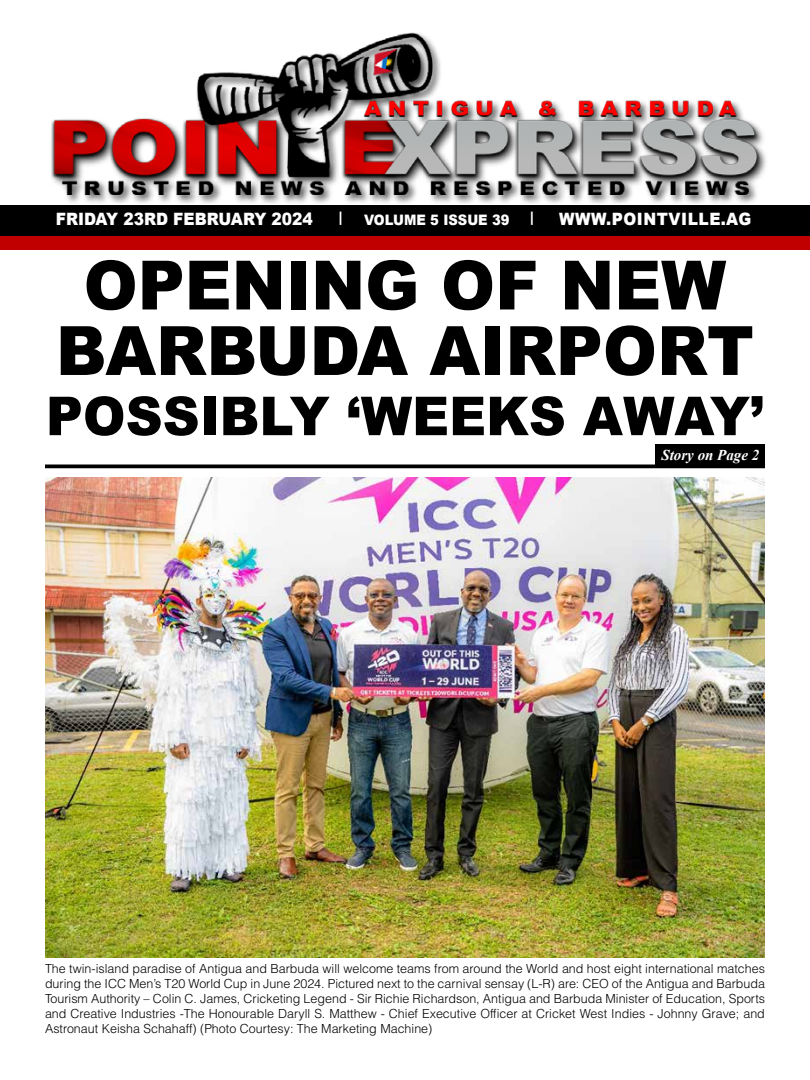
<style>
.page{position:relative;width:810px;height:1080px;background:#fff}
.page>*{position:absolute;margin:0;border:0;box-sizing:border-box;transform-origin:0 0}
.t1{font:900 68.12px/65.5px "Arial";color:#000;text-align:center;scale:.95 1}
.t2{font:900 53.62px "Arial";color:#000;scale:.95 1}
.t3{font:900 17px "Arial";color:#fff;scale:.91 1}
.t4{font:900 17px "Arial";letter-spacing:.035em;color:#fff;scale:.91 1}
.t5{font:italic 700 15px "Times New Roman";color:#fff}
.t6{font:900 14.38px "Arial";color:#fff;scale:.91 1}
.t7{font:300 12.5px/15px "Helvetica LT Std";color:#000;text-align:justify}
</style>
<div class="page">
<div style="left:0;top:205px;width:810px;height:34px;background:#000"></div>
<div style="left:0;top:236px;width:810px;height:14px;background:#c00000"></div>
<div style="left:49px;top:31px;width:721px;height:174px;background:#000;opacity:.75"></div>
<img style="left:49px;top:31px;width:716px;height:171px">
<hr style="left:45px;top:465px;width:720px;height:3px;background:#000">
<div style="left:655px;top:445px;width:110px;height:22px;background:#000"></div>
<img style="left:45px;top:478px;width:720px;height:479px">
<h3 class="t3" style="left:56px;top:206px;width:284px">FRIDAY 23RD FEBRUARY 2024</h3>
<p class="t6" style="left:339px;top:207px;width:6px">|</p>
<p class="t6" style="left:364px;top:209px;width:188px">VOLUME 5 ISSUE 39 |</p>
<h3 class="t4" style="left:559px;top:206px;width:213px">WWW.POINTVILLE.AG</h3>
<h1 class="t1" style="left:56px;top:250px;width:736px">OPENING OF NEW<br>BARBUDA AIRPORT</h1>
<h2 class="t2" style="left:46px;top:377px;width:757px">POSSIBLY ‘WEEKS AWAY’</h2>
<p class="t5" style="left:661px;top:445px;width:99px">Story on Page 2</p>
<p class="t7" style="left:45px;top:961px;width:722px">The twin-island paradise of Antigua and Barbuda will welcome teams from around the World and host eight international matches during the ICC Men’s T20 World Cup in June 2024. Pictured next to the carnival sensay (L-R) are: CEO of the Antigua and Barbuda Tourism Authority – Colin C. James, Cricketing Legend - Sir Richie Richardson, Antigua and Barbuda Minister of Education, Sports and Creative Industries -The Honourable Daryll S. Matthew - Chief Executive Officer at Cricket West Indies - Johnny Grave; and Astronaut Keisha Schahaff) (Photo Courtesy: The Marketing Machine)</p>
</div>
